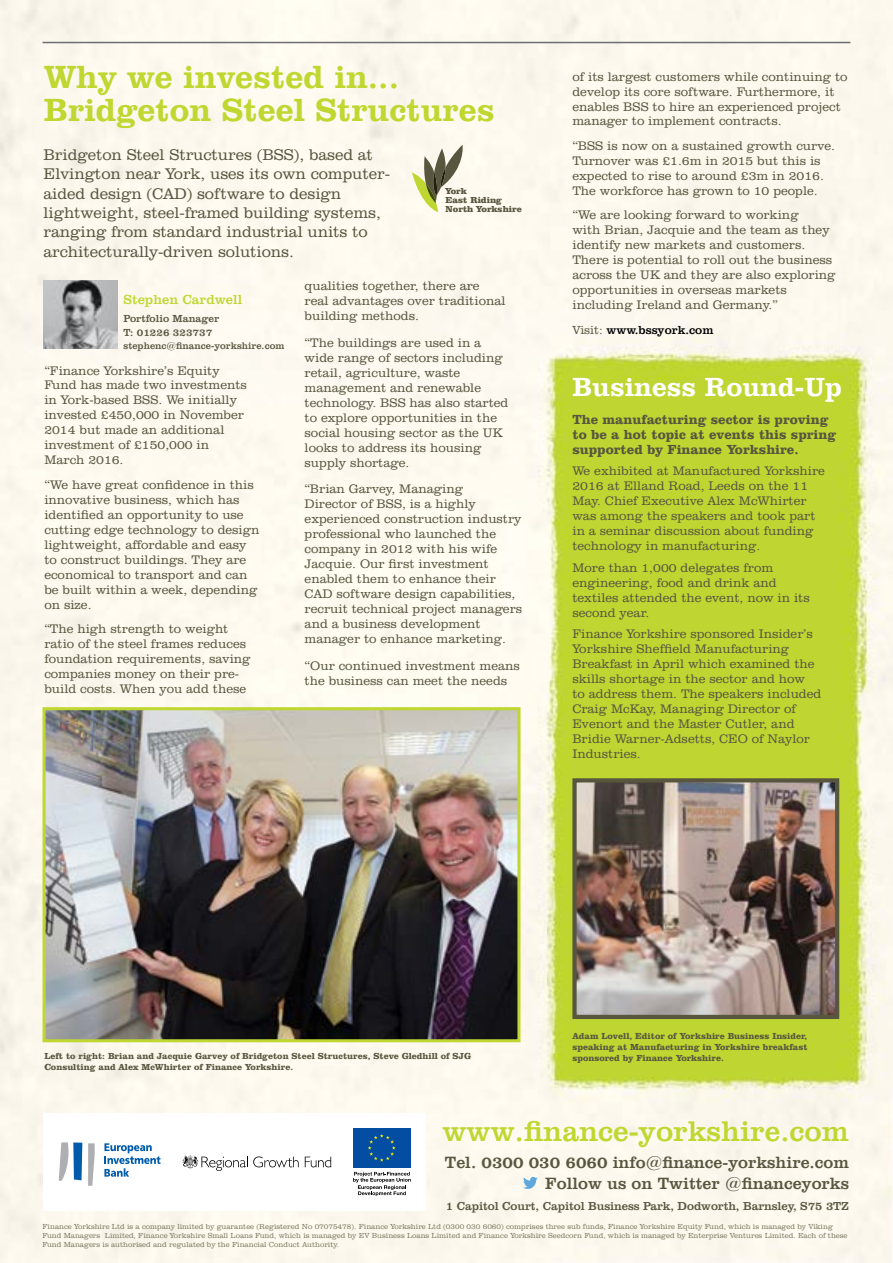
<style>
.page{position:relative;width:893px;height:1263px;background:#fff}
.page>*{position:absolute;margin:0;border:0;box-sizing:border-box;transform-origin:0 0}
.t1{font:800 33px/33px "Clarendon BT";color:#bfd730}
.t2{font:29.25px "Clarendon BT";color:#bfd730}
.t3{font:800 27px "Clarendon BT";color:#fff}
.t4{font:16.8px/20.1px "Clarendon BT";color:#58563f;text-align:right}
.t5{font:300 15.9px/19.5px "Clarendon BT";letter-spacing:-.005em;color:#58563f}
.t6{font:700 13.5px/15px "Clarendon BT";color:#58563f}
.t7{font:13.5px "Clarendon BT";color:#bfd730}
.t8{font:300 12.75px/15px "Clarendon BT";color:#58563f}
.t9{font:12px "Clarendon BT";color:#000}
.t10{font:11.85px "Clarendon BT";letter-spacing:-.01em;color:#58563f}
.t11{font:10.5px/13.5px "Clarendon BT";color:#58563f}
.t12{font:9.75px "Clarendon BT";color:#58563f}
.t13{font:700 9px/10.8px "Clarendon BT";color:#58563f;text-align:justify}
.t14{font:900 9px/9px "Clarendon BT";color:#58563f}
.t15{font:300 7.5px/9px "Clarendon BT";color:#7a7860}
.s1{font-weight:300;color:#58563f}
</style>
<div class="page">
<img style="left:0;top:0;width:893px;height:1263px">
<hr style="left:43px;top:42px;width:807px;height:1px;background:#6d6e71">
<img style="left:577px;top:783px;width:257px;height:231px">
<div style="left:572px;top:778px;width:267px;height:241px;border:4px solid #58563f"></div>
<svg style="left:523px;top:1177px;width:15px;height:12px"></svg>
<img style="left:44px;top:280px;width:73px;height:68px">
<img style="left:47px;top:711px;width:469px;height:327px">
<div style="left:43px;top:707px;width:477px;height:335px;border:3px solid #bfd730"></div>
<svg style="left:412px;top:145px;width:54px;height:67px"></svg>
<div style="left:44px;top:1113px;width:382px;height:98px;background:#fff"></div>
<svg style="left:104px;top:1143px;width:57px;height:34px"></svg>
<svg style="left:59px;top:1142px;width:23px;height:39px"></svg>
<svg style="left:88px;top:1143px;width:7px;height:43px"></svg>
<div style="left:353px;top:1128px;width:57px;height:39px;background:#034ea2"></div>
<svg style="left:368px;top:1134px;width:28px;height:28px"></svg>
<svg style="left:353px;top:1172px;width:58px;height:24px"></svg>
<svg style="left:182px;top:1155px;width:117px;height:16px"></svg>
<svg style="left:305px;top:1156px;width:26px;height:11px"></svg>
<h1 class="t1" style="left:44px;top:59px;width:452px">Why we invested in...<br>Bridgeton Steel Structures</h1>
<p class="t5" style="left:44px;top:144px;width:348px">Bridgeton Steel Structures (BSS), based at Elvington near York, uses its own computer&shy;aided design (CAD) software to design lightweight, steel-framed building systems, ranging from standard industrial units to architecturally-driven solutions.</p>
<p class="t14" style="left:446px;top:187px;width:78px">York<br>East Riding<br>North Yorkshire</p>
<p class="t7" style="left:124px;top:291px;width:120px">Stephen Cardwell</p>
<p class="t11" style="left:124px;top:311px;width:97px">Portfolio Manager<br>T: 01226 323737</p>
<p class="t12" style="left:124px;top:340px;width:162px">stephenc@finance-yorkshire.com</p>
<p class="t8" style="left:44px;top:362px;width:204px">“Finance Yorkshire’s Equity<br>Fund has made two investments in York-based BSS. We initially invested £450,000 in November<br>2014 but made an additional investment of £150,000 in<br>March 2016.</p>
<p class="t8" style="left:44px;top:477px;width:217px">“We have great confidence in this innovative business, which has identified an opportunity to use cutting edge technology to design lightweight, affordable and easy to construct buildings. They are economical to transport and can be built within a week, depending on size.</p>
<p class="t8" style="left:44px;top:621px;width:208px">“The high strength to weight ratio of the steel frames reduces foundation requirements, saving companies money on their pre&shy;build costs. When you add these</p>
<p class="t8" style="left:305px;top:278px;width:202px">qualities together, there are real advantages over traditional building methods.</p>
<p class="t8" style="left:305px;top:334px;width:205px">“The buildings are used in a wide range of sectors including retail, agriculture, waste management and renewable technology. BSS has also started to explore opportunities in the social housing sector as the UK looks to address its housing supply shortage.</p>
<p class="t8" style="left:305px;top:481px;width:219px">“Brian Garvey, Managing<br>Director of BSS, is a highly experienced construction industry professional who launched the company in 2012 with his wife<br>Jacquie. Our first investment enabled them to enhance their<br>CAD software design capabilities, recruit technical project managers and a business development manager to enhance marketing.</p>
<p class="t8" style="left:305px;top:658px;width:217px">“Our continued investment means the business can meet the needs</p>
<p class="t8" style="left:572px;top:68px;width:277px">of its largest customers while continuing to develop its core software. Furthermore, it enables BSS to hire an experienced project manager to implement contracts.</p>
<p class="t8" style="left:572px;top:138px;width:264px">“BSS is now on a sustained growth curve.<br>Turnover was £1.6m in 2015 but this is expected to rise to around £3m in 2016.<br>The workforce has grown to 10 people.</p>
<p class="t8" style="left:572px;top:207px;width:265px">“We are looking forward to working<br>with Brian, Jacquie and the team as they identify new markets and customers.<br>There is potential to roll out the business across the UK and they are also exploring opportunities in overseas markets including Ireland and Germany.”</p>
<p class="t9" style="left:572px;top:322px;width:143px"><span class="s1">Visit:</span> www.bssyork.com</p>
<h3 class="t3" style="left:572px;top:370px;width:271px">Business Round-Up</h3>
<p class="t6" style="left:572px;top:411px;width:265px">The manufacturing sector is proving to be a hot topic at events this spring supported by Finance Yorkshire.</p>
<p class="t8" style="left:572px;top:463px;width:254px">We exhibited at Manufactured Yorkshire 2016 at Elland Road, Leeds on the 11<br>May. Chief Executive Alex McWhirter was among the speakers and took part in a seminar discussion about funding technology in manufacturing.</p>
<p class="t8" style="left:572px;top:560px;width:239px">More than 1,000 delegates from engineering, food and drink and textiles attended the event, now in its second year.</p>
<p class="t8" style="left:572px;top:626px;width:250px">Finance Yorkshire sponsored Insider’s Yorkshire Sheffield Manufacturing Breakfast in April which examined the skills shortage in the sector and how<br>to address them. The speakers included Craig McKay, Managing Director of Evenort and the Master Cutler, and Bridie Warner-Adsetts, CEO of Naylor Industries.</p>
<p class="t13" style="left:44px;top:1050px;width:428px">Left to right: Brian and Jacquie Garvey of Bridgeton Steel Structures, Steve Gledhill of SJG<br>Consulting and Alex McWhirter of Finance Yorkshire.</p>
<p class="t13" style="left:572px;top:1030px;width:237px">Adam Lovell, Editor of Yorkshire Business Insider, speaking at Manufacturing in Yorkshire breakfast sponsored by Finance Yorkshire.</p>
<h2 class="t2" style="left:442px;top:1113px;width:408px">www.finance-yorkshire.com</h2>
<h3 class="t4" style="left:445px;top:1152px;width:406px">Tel. 0300 030 6060 info@finance-yorkshire.com<br>Follow us on Twitter @financeyorks</h3>
<p class="t10" style="left:446px;top:1198px;width:405px">1 Capitol Court, Capitol Business Park, Dodworth, Barnsley, S75 3TZ</p>
<p class="t15" style="left:43px;top:1221px;width:806px">Finance Yorkshire Ltd is a company limited by guarantee (Registered No 07075478). Finance Yorkshire Ltd (0300 030 6060) comprises three sub funds, Finance Yorkshire Equity Fund, which is managed by Viking<br>Fund Managers Limited, Finance Yorkshire Small Loans Fund, which is managed by EV Business Loans Limited and Finance Yorkshire Seedcorn Fund, which is managed by Enterprise Ventures Limited. Each of these<br>Fund Managers is authorised and regulated by the Financial Conduct Authority.</p>
</div>
